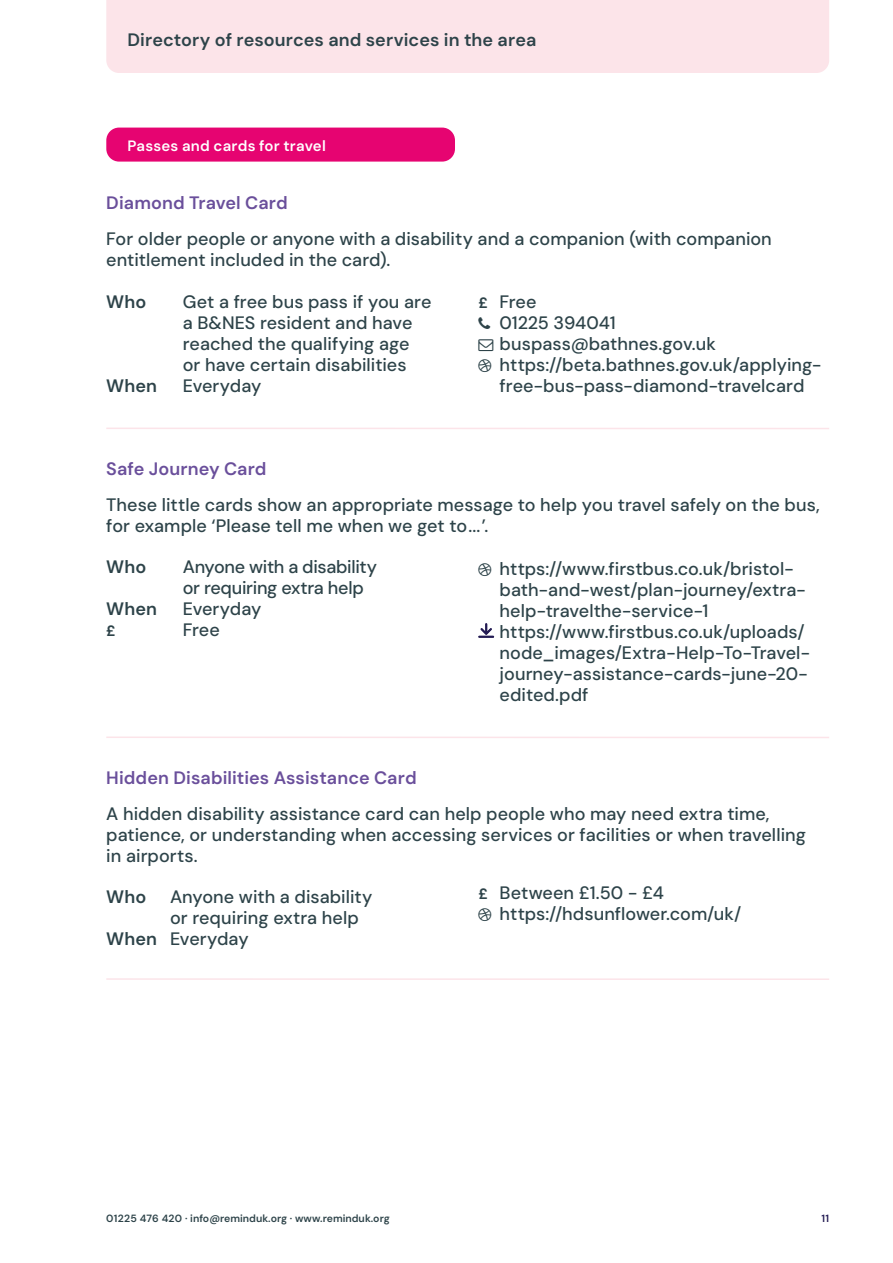
<style>
.page{position:relative;width:893px;height:1263px;background:#fff}
.page>*{position:absolute;margin:0;border:0;box-sizing:border-box;transform-origin:0 0}
.t1{font:500 18px/21px "DM Sans";color:#2d4349}
.t2{font:600 18px "DM Sans";letter-spacing:.005em;color:#6a4f9b}
.t3{font:600 18px "DM Sans";letter-spacing:.005em;color:#2d4349}
.t4{font:500 18px/21px "DM Sans";letter-spacing:-.02em;color:#2d4349}
.t5{font:600 15px "DM Sans";letter-spacing:.015em;color:#fff}
.t6{font:700 15px "DM Sans";color:#2d4349}
.t7{font:600 10.5px "DM Sans";color:#2d4349}
.t8{font:600 10.5px "DM Sans";color:#241c54}
.s1{font-weight:700;font-size:15px}
.s2{font-weight:600}
</style>
<div class="page">
<div style="left:106px;top:0;width:723px;height:73px;background:#fce4e9"></div>
<svg style="left:478px;top:623px;width:16px;height:15px"></svg>
<hr style="left:106px;top:428px;width:723px;height:1px;background:#fce4e9">
<div style="left:106px;top:128px;width:349px;height:34px;background:#e60471;border-radius:13px"></div>
<hr style="left:106px;top:736px;width:723px;height:2px;background:#fce4e9">
<hr style="left:106px;top:978px;width:723px;height:2px;background:#fce4e9">
<p class="t3" style="left:128px;top:28px;width:410px">Directory of resources and services in the area</p>
<p class="t5" style="left:128px;top:136px;width:200px">Passes and cards for travel</p>
<p class="t2" style="left:106px;top:192px;width:183px">Diamond Travel Card</p>
<p class="t1" style="left:106px;top:228px;width:667px">For older people or anyone with a disability and a companion (with companion entitlement included in the card).</p>
<p class="t3" style="left:106px;top:290px;width:42px">Who</p>
<p class="t1" style="left:183px;top:291px;width:250px">Get a free bus pass if you are a B&amp;NES resident and have reached the qualifying age or have certain disabilities</p>
<p class="t3" style="left:106px;top:374px;width:52px">When</p>
<p class="t1" style="left:183px;top:375px;width:80px">Everyday</p>
<p class="t1" style="left:500px;top:291px;width:324px;text-indent:-21px"><span class="s1">£</span> Free<br>01225 394041 buspass@bathnes.gov.uk https://beta.bathnes.gov.uk/applying&shy;free-bus-pass-diamond-travelcard</p>
<p class="t2" style="left:106px;top:457px;width:162px">Safe Journey Card</p>
<p class="t1" style="left:106px;top:494px;width:715px">These little cards show an appropriate message to help you travel safely on the bus, for example ‘Please tell me when we get to...’.</p>
<p class="t3" style="left:106px;top:555px;width:42px">Who</p>
<p class="t4" style="left:183px;top:556px;width:196px">Anyone with a disability or requiring extra help</p>
<p class="t3" style="left:106px;top:597px;width:52px">When</p>
<p class="t1" style="left:183px;top:598px;width:80px">Everyday</p>
<p class="t6" style="left:106px;top:621px;width:11px">£</p>
<p class="t1" style="left:183px;top:619px;width:38px">Free</p>
<p class="t1" style="left:500px;top:558px;width:312px">https://www.firstbus.co.uk/bristol&shy;bath-and-west/plan-journey/extra&shy;help-travelthe-service-1 https://www.firstbus.co.uk/uploads/ node_images/Extra-Help-To-Travel&shy;journey-assistance-cards-june-20- edited.pdf</p>
<p class="t2" style="left:106px;top:766px;width:312px">Hidden Disabilities Assistance Card</p>
<p class="t1" style="left:106px;top:803px;width:701px">A hidden disability assistance card can help people who may need extra time, patience, or understanding when accessing services or facilities or when travelling in airports.</p>
<p class="t3" style="left:106px;top:886px;width:42px">Who</p>
<p class="t1" style="left:170px;top:886px;width:204px">Anyone with a disability</p>
<p class="t1" style="left:170px;top:907px;width:190px">or requiring extra help</p>
<p class="t1" style="left:106px;top:928px;width:144px"><span class="s2">When</span> Everyday</p>
<p class="t1" style="left:500px;top:882px;width:243px;text-indent:-21px"><span class="s1">£</span> Between £1.50 - £4 https://hdsunflower.com/uk/</p>
<p class="t7" style="left:106px;top:1212px;width:285px">01225 476 420 · info@reminduk.org · www.reminduk.org</p>
<p class="t8" style="left:821px;top:1212px;width:9px">11</p>
</div>
